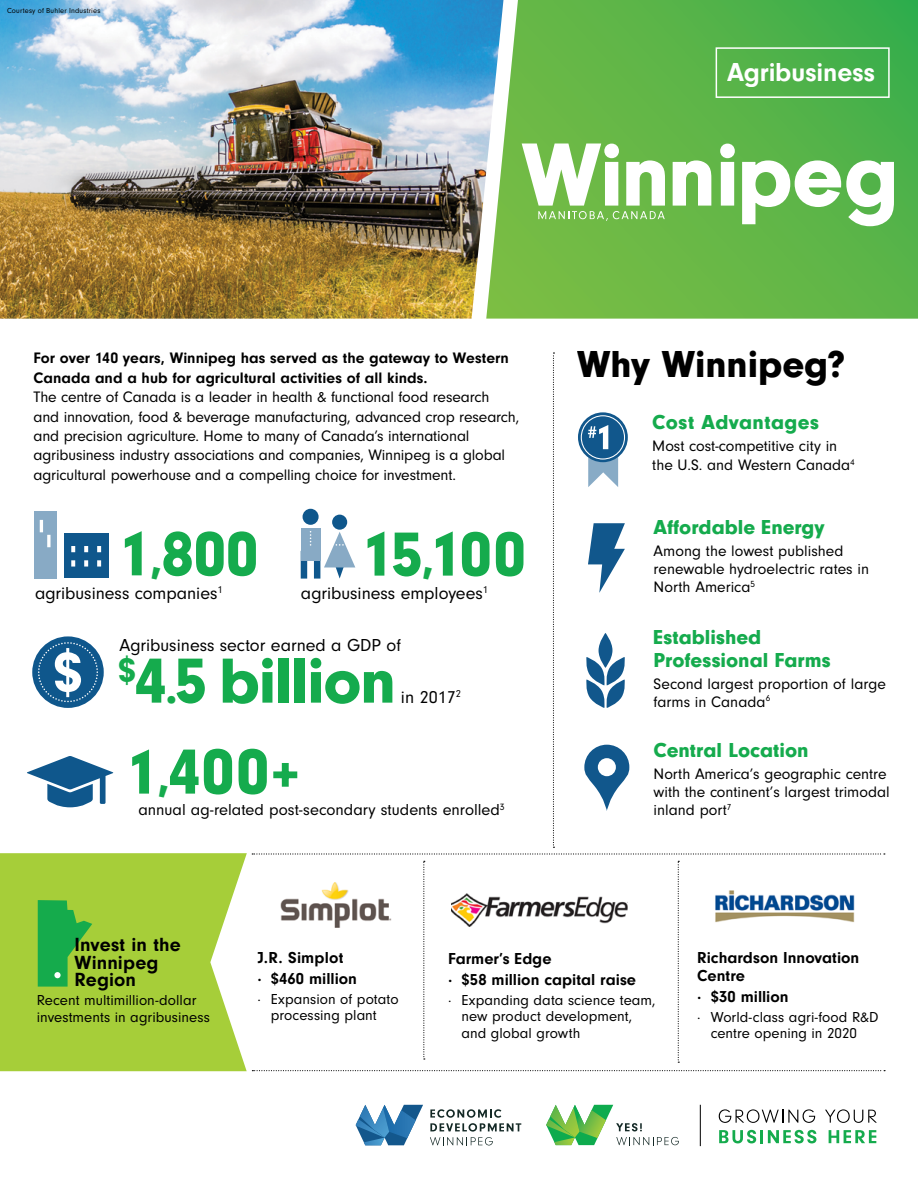
<style>
.page{position:relative;width:918px;height:1188px;background:#fff}
.page>*{position:absolute;margin:0;border:0;box-sizing:border-box;transform-origin:0 0}
.t1{font:900 66px "Neuzeit Gro";letter-spacing:-.02em;color:#15ab4d}
.t2{font:900 64.5px "Neuzeit Gro";color:#15ab4d}
.t3{font:900 39px "Neuzeit Gro";color:#000}
.t4{font:700 27px "Neuzeit Gro";color:#fff}
.t5{font:900 21px/22.6px "Neuzeit Gro";color:#15ab4d}
.t6{font:900 21px "Neuzeit Gro";letter-spacing:.02em;color:#15ab4d}
.t7{font:700 19.8px/17.9px "Neuzeit Gro";letter-spacing:.005em;color:#000}
.t8{font:18px "Neuzeit Gro";color:#000}
.t9{font:700 16.5px/21px "Neuzeit Gro";color:#000}
.t10{font:16.5px "Neuzeit Gro";color:#000}
.t11{font:15.75px/19.5px "Neuzeit Gro";letter-spacing:-.005em;color:#000}
.t12{font:700 15.75px/19.5px "Neuzeit Gro";letter-spacing:.005em;color:#000}
.t13{font:15px/16.2px "Neuzeit Gro";letter-spacing:.005em;color:#000;text-align:center}
.t14{font:7.5px "Neuzeit Gro";letter-spacing:.02em;color:#000}
.s1{font-size:46.5px}
.s2{font-size:64.5px}
.s3{font-size:42.15px}
</style>
<div class="page">
<img style="left:0;top:0;width:486px;height:319px">
<svg style="left:0;top:853px;width:247px;height:218px;background:#add249"></svg>
<svg style="left:252px;top:1070px;width:633px;height:1px"></svg>
<div style="left:34px;top:511px;width:22px;height:67px;background:#88aac5"></div>
<div style="left:64px;top:534px;width:45px;height:44px;background:#0f578c"></div>
<svg style="left:97px;top:560px;width:4px;height:7px"></svg>
<svg style="left:84px;top:560px;width:4px;height:7px"></svg>
<svg style="left:71px;top:560px;width:4px;height:7px"></svg>
<svg style="left:97px;top:546px;width:4px;height:6px"></svg>
<svg style="left:84px;top:546px;width:4px;height:6px"></svg>
<svg style="left:71px;top:546px;width:4px;height:6px"></svg>
<svg style="left:47px;top:535px;width:4px;height:12px"></svg>
<svg style="left:40px;top:520px;width:3px;height:12px"></svg>
<img style="left:280px;top:882px;width:112px;height:46px">
<img style="left:452px;top:893px;width:175px;height:34px">
<img style="left:715px;top:890px;width:139px;height:33px">
<svg style="left:38px;top:900px;width:54px;height:87px;background:#47b745"></svg>
<div style="left:54px;top:972px;width:7px;height:6px;background:#fff;border-radius:50%"></div>
<svg style="left:486px;top:0;width:432px;height:319px;background:#64b850"></svg>
<svg style="left:672px;top:160px;width:40px;height:47px"></svg>
<svg style="left:719px;top:144px;width:175px;height:82px"></svg>
<svg style="left:522px;top:144px;width:144px;height:77px"></svg>
<div style="left:32px;top:636px;width:72px;height:72px;background:#0f578c;border-radius:50%"></div>
<svg style="left:38px;top:642px;width:60px;height:60px"></svg>
<svg style="left:27px;top:756px;width:86px;height:51px"></svg>
<svg style="left:423px;top:861px;width:2px;height:199px"></svg>
<svg style="left:678px;top:861px;width:1px;height:202px"></svg>
<svg style="left:430px;top:1109px;width:91px;height:36px"></svg>
<svg style="left:356px;top:1105px;width:67px;height:40px"></svg>
<svg style="left:546px;top:1105px;width:133px;height:40px"></svg>
<svg style="left:719px;top:1109px;width:96px;height:14px"></svg>
<svg style="left:825px;top:1109px;width:52px;height:14px"></svg>
<svg style="left:719px;top:1130px;width:97px;height:13px"></svg>
<svg style="left:829px;top:1130px;width:47px;height:13px"></svg>
<hr style="left:700px;top:1105px;width:1px;height:41px;background:#000">
<div style="left:716px;top:47px;width:174px;height:51px;border:2px solid #fff"></div>
<svg style="left:252px;top:352px;width:633px;height:503px"></svg>
<p class="t14" style="left:7px;top:7px;width:95px">Courtesy of Buhler Industries</p>
<h3 class="t4" style="left:727px;top:57px;width:149px">Agribusiness</h3>
<p class="t12" style="left:33px;top:348px;width:477px">For over 140 years, Winnipeg has served as the gateway to Western<br>Canada and a hub for agricultural activities of all kinds.</p>
<p class="t11" style="left:33px;top:387px;width:487px">The centre of Canada is a leader in health &amp; functional food research<br>and innovation, food &amp; beverage manufacturing, advanced crop research, and precision agriculture. Home to many of Canada’s international agribusiness industry associations and companies, Winnipeg is a global agricultural powerhouse and a compelling choice for investment.</p>
<h2 class="t2" style="left:117px;top:517px;width:142px">1<span class="s1">,</span>800</h2>
<p class="t8" style="left:35px;top:583px;width:189px">agribusiness companies<sup>1</sup></p>
<h2 class="t2" style="left:360px;top:518px;width:167px">15<span class="s1">,</span>100</h2>
<p class="t8" style="left:301px;top:583px;width:188px">agribusiness employees<sup>1</sup></p>
<p class="t8" style="left:120px;top:635px;width:283px">Agribusiness sector earned a GDP of</p>
<h1 class="t1" style="left:118px;top:643px;width:279px"><sup>$</sup>4<span class="s1">.</span>5 billion</h1>
<p class="t8" style="left:401px;top:687px;width:61px">in 2017<sup>2</sup></p>
<h1 class="t1" style="left:125px;top:734px;width:173px"><span class="s2">1</span><span class="s1">,</span>400<span class="s3">+</span></h1>
<p class="t10" style="left:139px;top:801px;width:368px">annual ag-related post-secondary students enrolled<sup>3</sup></p>
<h3 class="t3" style="left:577px;top:342px;width:270px">Why Winnipeg?</h3>
<h3 class="t6" style="left:652px;top:411px;width:168px">Cost Advantages</h3>
<p class="t11" style="left:652px;top:436px;width:204px">Most cost-competitive city in the U.S. and Western Canada<sup>4</sup></p>
<h3 class="t5" style="left:654px;top:516px;width:173px">Affordable Energy</h3>
<p class="t11" style="left:654px;top:542px;width:217px;line-height:18px">Among the lowest published renewable hydroelectric rates in<br>North America<sup>5</sup></p>
<h3 class="t5" style="left:654px;top:626px;width:179px">Established<br>Professional Farms</h3>
<p class="t11" style="left:654px;top:675px;width:234px;line-height:18px">Second largest proportion of large farms in Canada<sup>6</sup></p>
<h3 class="t5" style="left:654px;top:739px;width:157px">Central Location</h3>
<p class="t11" style="left:654px;top:765px;width:238px;line-height:18px">North America’s geographic centre with the continent’s largest trimodal inland port<sup>7</sup></p>
<p class="t7" style="left:75px;top:936px;width:108px">Invest in the<br>Winnipeg<br>Region</p>
<p class="t13" style="left:37px;top:992px;width:175px;text-align:left">Recent multimillion-dollar investments in agribusiness</p>
<p class="t9" style="left:257px;top:948px;width:101px">J.R. Simplot<br>· $460 million</p>
<p class="t13" style="left:257px;top:991px;width:143px">· Expansion of potato processing plant</p>
<p class="t9" style="left:448px;top:949px;width:190px">Farmer’s Edge<br>· $58 million capital raise</p>
<p class="t13" style="left:462px;top:992px;width:196px;text-align:left;text-indent:-14px">· Expanding data science team, new product development, and global growth</p>
<p class="t9" style="left:697px;top:949px;width:164px;line-height:17.9px">Richardson Innovation<br>Centre</p>
<p class="t9" style="left:697px;top:987px;width:93px">· $30 million</p>
<p class="t13" style="left:697px;top:1009px;width:183px">· World-class agri-food R&amp;D centre opening in 2020</p>
</div>
